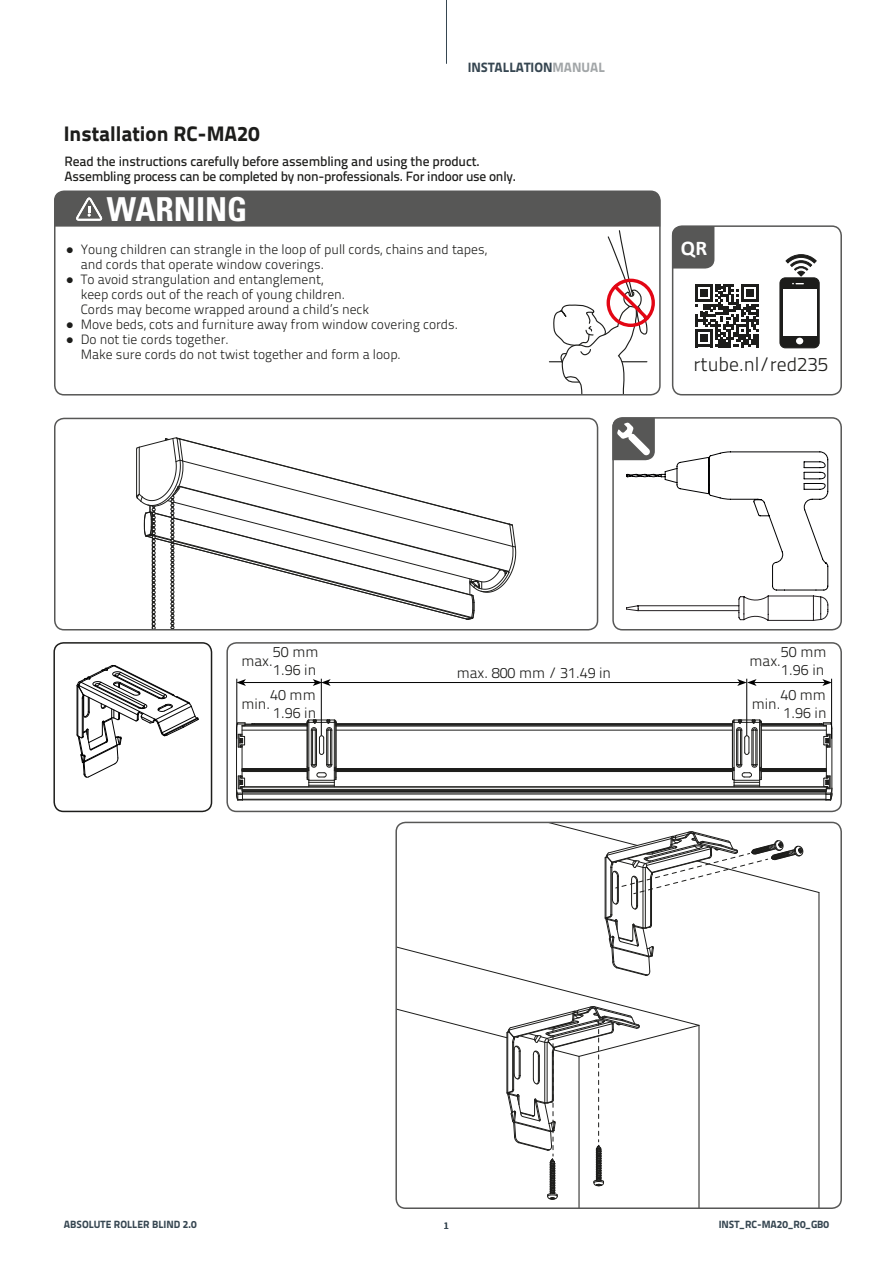
<style>
.page{position:relative;width:893px;height:1263px;background:#fff}
.page>*{position:absolute;margin:0;border:0;box-sizing:border-box;transform-origin:0 0}
.t1{font:700 condensed 33px "Univers LT Std";color:#fff}
.t2{font:21px "Titillium Text 14 L 999 wt";color:#1d1d1b}
.t3{font:700 21px "Calibri";color:#fff}
.t4{font:19.5px "Titillium Text 14 L 250 wt";color:#1d1d1b}
.t5{font:15px "Titillium Text 14 L 250 wt";color:#1d1d1b}
.t6{font:13.5px/15px "Titillium Text 14 L 250 wt";color:#1d1d1b}
.t7{font:13.5px "Titillium Text 14 L 600 wt";letter-spacing:-.02em;color:#1d1d1b}
.t8{font:13.5px "Titillium Text 14 L 999 wt";color:#364651}
.t9{font:10.5px "Titillium Text 14 L 999 wt";color:#364651}
.t10{font:10.5px "Reykjavik One OT B Gauge";color:#364651}
.s1{color:#a2a6a8}
.s2{font-family:"Arial"}
</style>
<div class="page">
<hr style="left:446px;top:0;width:1px;height:64px;background:#364651">
<hr style="left:242px;top:793px;width:584px;height:1px;background:#1d1d1b">
<hr style="left:242px;top:800px;width:584px;height:1px;background:#1d1d1b">
<hr style="left:334px;top:722px;width:1px;height:46px;background:#1d1d1b">
<hr style="left:309px;top:722px;width:1px;height:46px;background:#1d1d1b">
<hr style="left:326px;top:730px;width:1px;height:35px;background:#1d1d1b">
<hr style="left:332px;top:730px;width:1px;height:35px;background:#1d1d1b">
<hr style="left:316px;top:730px;width:1px;height:35px;background:#1d1d1b">
<hr style="left:311px;top:730px;width:1px;height:35px;background:#1d1d1b">
<hr style="left:328px;top:730px;width:1px;height:35px;background:#1d1d1b">
<hr style="left:315px;top:730px;width:1px;height:35px;background:#1d1d1b">
<hr style="left:330px;top:730px;width:1px;height:35px;background:#1d1d1b">
<hr style="left:312px;top:730px;width:1px;height:35px;background:#1d1d1b">
<hr style="left:307px;top:726px;width:1px;height:40px;background:#1d1d1b">
<hr style="left:336px;top:726px;width:1px;height:40px;background:#1d1d1b">
<svg style="left:307px;top:764px;width:30px;height:22px"></svg>
<hr style="left:734px;top:722px;width:1px;height:46px;background:#1d1d1b">
<hr style="left:759px;top:722px;width:1px;height:46px;background:#1d1d1b">
<hr style="left:752px;top:730px;width:1px;height:35px;background:#1d1d1b">
<hr style="left:757px;top:730px;width:1px;height:35px;background:#1d1d1b">
<hr style="left:741px;top:730px;width:1px;height:35px;background:#1d1d1b">
<hr style="left:736px;top:730px;width:1px;height:35px;background:#1d1d1b">
<hr style="left:753px;top:730px;width:1px;height:35px;background:#1d1d1b">
<hr style="left:740px;top:730px;width:1px;height:35px;background:#1d1d1b">
<hr style="left:737px;top:730px;width:1px;height:35px;background:#1d1d1b">
<hr style="left:756px;top:730px;width:1px;height:35px;background:#1d1d1b">
<hr style="left:732px;top:726px;width:1px;height:40px;background:#1d1d1b">
<hr style="left:761px;top:726px;width:1px;height:40px;background:#1d1d1b">
<svg style="left:732px;top:764px;width:30px;height:22px"></svg>
<hr style="left:242px;top:787px;width:584px;height:1px;background:#1d1d1b">
<hr style="left:242px;top:789px;width:584px;height:1px;background:#1d1d1b">
<hr style="left:242px;top:786px;width:584px;height:1px;background:#1d1d1b">
<hr style="left:242px;top:790px;width:584px;height:1px;background:#1d1d1b">
<hr style="left:242px;top:726px;width:65px;height:1px;background:#1d1d1b">
<hr style="left:336px;top:726px;width:396px;height:1px;background:#1d1d1b">
<hr style="left:761px;top:726px;width:65px;height:1px;background:#1d1d1b">
<svg style="left:307px;top:719px;width:30px;height:36px"></svg>
<svg style="left:732px;top:719px;width:30px;height:36px"></svg>
<svg style="left:236px;top:722px;width:19px;height:79px"></svg>
<svg style="left:819px;top:722px;width:14px;height:79px"></svg>
<hr style="left:242px;top:770px;width:67px;height:1px;background:#1d1d1b">
<hr style="left:334px;top:770px;width:400px;height:1px;background:#1d1d1b">
<hr style="left:760px;top:770px;width:66px;height:1px;background:#1d1d1b">
<hr style="left:242px;top:794px;width:584px;height:1px;background:#1d1d1b">
<hr style="left:242px;top:799px;width:584px;height:1px;background:#1d1d1b">
<hr style="left:760px;top:769px;width:66px;height:1px;background:#1d1d1b">
<hr style="left:334px;top:769px;width:400px;height:1px;background:#1d1d1b">
<hr style="left:242px;top:769px;width:67px;height:1px;background:#1d1d1b">
<hr style="left:761px;top:771px;width:65px;height:1px;background:#1d1d1b">
<hr style="left:336px;top:771px;width:396px;height:1px;background:#1d1d1b">
<hr style="left:242px;top:771px;width:65px;height:1px;background:#1d1d1b">
<hr style="left:242px;top:768px;width:67px;height:1px;background:#1d1d1b">
<hr style="left:334px;top:768px;width:400px;height:1px;background:#1d1d1b">
<hr style="left:760px;top:768px;width:66px;height:1px;background:#1d1d1b">
<hr style="left:242px;top:791px;width:584px;height:1px;background:#1d1d1b">
<hr style="left:242px;top:730px;width:65px;height:1px;background:#1d1d1b">
<hr style="left:336px;top:730px;width:396px;height:1px;background:#1d1d1b">
<hr style="left:761px;top:730px;width:65px;height:1px;background:#1d1d1b">
<hr style="left:242px;top:725px;width:65px;height:1px;background:#1d1d1b">
<hr style="left:336px;top:725px;width:396px;height:1px;background:#1d1d1b">
<hr style="left:761px;top:725px;width:65px;height:1px;background:#1d1d1b">
<hr style="left:245px;top:724px;width:62px;height:1px;background:#1d1d1b">
<hr style="left:336px;top:724px;width:396px;height:1px;background:#1d1d1b">
<hr style="left:761px;top:724px;width:62px;height:1px;background:#1d1d1b">
<div style="left:226px;top:642px;width:616px;height:170px;border:2px solid #575756;border-radius:9px"></div>
<svg style="left:136px;top:437px;width:380px;height:194px"></svg>
<div style="left:54px;top:418px;width:544px;height:212px;border:2px solid #575756;border-radius:9px"></div>
<div style="left:612px;top:417px;width:230px;height:213px;border:2px solid #575756;border-radius:9px"></div>
<div style="left:53px;top:642px;width:159px;height:170px;border:2px solid #1d1d1b;border-radius:9px"></div>
<svg style="left:77px;top:665px;width:122px;height:112px"></svg>
<svg style="left:54px;top:190px;width:606px;height:204px"></svg>
<hr style="left:236px;top:679px;width:1px;height:60px;background:#000">
<hr style="left:321px;top:679px;width:1px;height:56px;background:#000">
<hr style="left:244px;top:682px;width:71px;height:1px;background:#000">
<svg style="left:236px;top:679px;width:10px;height:7px"></svg>
<hr style="left:699px;top:1025px;width:1px;height:183px;background:#1d1d1b">
<hr style="left:819px;top:892px;width:1px;height:316px;background:#1d1d1b">
<hr style="left:579px;top:1056px;width:1px;height:152px;background:#1d1d1b">
<svg style="left:398px;top:825px;width:422px;height:375px"></svg>
<div style="left:395px;top:822px;width:447px;height:387px;border:2px solid #575756;border-radius:9px"></div>
<hr style="left:831px;top:679px;width:1px;height:60px;background:#000">
<hr style="left:746px;top:679px;width:1px;height:57px;background:#000">
<hr style="left:754px;top:682px;width:71px;height:1px;background:#000">
<svg style="left:822px;top:679px;width:10px;height:7px"></svg>
<svg style="left:612px;top:418px;width:216px;height:172px"></svg>
<svg style="left:626px;top:596px;width:202px;height:25px"></svg>
<hr style="left:328px;top:682px;width:412px;height:1px;background:#000">
<svg style="left:313px;top:679px;width:18px;height:7px"></svg>
<svg style="left:737px;top:679px;width:20px;height:7px"></svg>
<div style="left:672px;top:225px;width:170px;height:170px;border:2px solid #575756;border-radius:9px"></div>
<div style="left:672px;top:226px;width:42px;height:43px;background:#575756"></div>
<svg style="left:695px;top:284px;width:64px;height:63px"></svg>
<div style="left:780px;top:278px;width:39px;height:70px;background:#1d1d1b;border-radius:5px"></div>
<div style="left:780px;top:278px;width:39px;height:70px;border:1px solid #1d1d1b;border-radius:5px"></div>
<div style="left:796px;top:338px;width:7px;height:6px;background:#fff;border-radius:50%"></div>
<div style="left:783px;top:289px;width:34px;height:46px;background:#fff"></div>
<svg style="left:786px;top:255px;width:30px;height:21px"></svg>
<p class="t8" style="left:468px;top:59px;width:139px">INSTALLATION<span class="s1">MANUAL</span></p>
<p class="t2" style="left:64px;top:121px;width:197px">Installation RC-MA20</p>
<p class="t7" style="left:65px;top:153px;width:417px">Read the instructions carefully before assembling and using the product.</p>
<p class="t7" style="left:65px;top:168px;width:453px">Assembling process can be completed by non-professionals. For indoor use only.</p>
<p class="t1" style="left:107px;top:189px;width:142px">WARNING</p>
<p class="t6" style="left:66px;top:242px;width:423px"><span class="s2">●</span> Young children can strangle in the loop of pull cords, chains and tapes,</p>
<p class="t6" style="left:81px;top:257px;width:245px">and cords that operate window coverings.</p>
<p class="t6" style="left:66px;top:272px;width:259px"><span class="s2">●</span> To avoid strangulation and entanglement,</p>
<p class="t6" style="left:81px;top:287px;width:290px">keep cords out of the reach of young children.<br>Cords may become wrapped around a child’s neck</p>
<p class="t6" style="left:66px;top:317px;width:394px"><span class="s2">●</span> Move beds, cots and furniture away from window covering cords.</p>
<p class="t6" style="left:66px;top:332px;width:165px"><span class="s2">●</span> Do not tie cords together.</p>
<p class="t6" style="left:81px;top:347px;width:322px">Make sure cords do not twist together and form a loop.</p>
<p class="t3" style="left:681px;top:235px;width:28px">QR</p>
<p class="t4" style="left:694px;top:352px;width:136px">rtube.nl/red235</p>
<p class="t5" style="left:273px;top:643px;width:47px">50 mm</p>
<p class="t5" style="left:273px;top:661px;width:45px">1.96 in</p>
<p class="t5" style="left:241px;top:652px;width:33px">max.</p>
<p class="t5" style="left:457px;top:664px;width:156px">max. 800 mm / 31.49 in</p>
<p class="t5" style="left:781px;top:643px;width:47px">50 mm</p>
<p class="t5" style="left:781px;top:661px;width:45px">1.96 in</p>
<p class="t5" style="left:749px;top:652px;width:33px">max.</p>
<p class="t5" style="left:270px;top:685px;width:47px">40 mm</p>
<p class="t5" style="left:273px;top:703px;width:45px">1.96 in</p>
<p class="t5" style="left:241px;top:694px;width:30px">min.</p>
<p class="t5" style="left:780px;top:685px;width:47px">40 mm</p>
<p class="t5" style="left:783px;top:703px;width:45px">1.96 in</p>
<p class="t5" style="left:752px;top:694px;width:30px">min.</p>
<p class="t9" style="left:64px;top:1218px;width:134px">ABSOLUTE ROLLER BLIND 2.0</p>
<p class="t10" style="left:444px;top:1221px;width:7px">1</p>
<p class="t9" style="left:719px;top:1218px;width:112px">INST_RC-MA20_R0_GB0</p>
</div>
